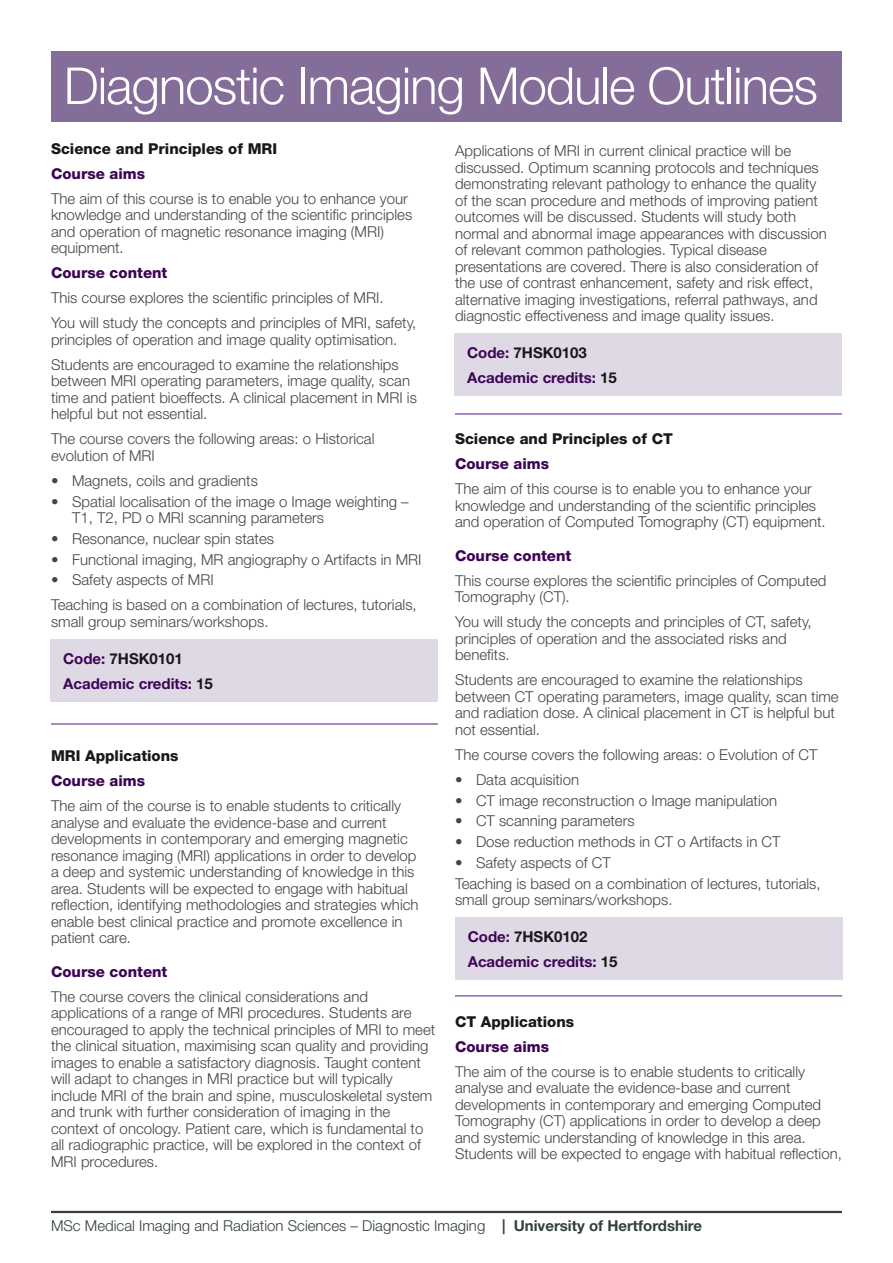
<style>
.page{position:relative;width:893px;height:1263px;background:#fff}
.page>*{position:absolute;margin:0;border:0;box-sizing:border-box;transform-origin:0 0}
.t1{font:300 51px "Helvetica Neue";letter-spacing:-.02em;color:#fff}
.t2{font:300 15px/16.5px "Helvetica Neue";color:#464445}
.t3{font:700 15px/25px "Helvetica Neue";color:#3d0456}
.t4{font:300 15px "Helvetica Neue";color:#34403f}
.t5{font:800 15px "Helvetica Neue";color:#3d0456}
.t6{font:800 15px "Helvetica Neue";color:#181719}
.s1{color:#181719}
.s2{font-weight:700}
</style>
<div class="page">
<hr style="left:51px;top:1211px;width:791px;height:2px;background:#34403f">
<div style="left:51px;top:51px;width:791px;height:70px;background:#846d98"></div>
<div style="left:50px;top:640px;width:388px;height:62px;background:#dfd8e5"></div>
<div style="left:454px;top:333px;width:388px;height:62px;background:#dfd8e5"></div>
<div style="left:455px;top:917px;width:387px;height:62px;background:#dfd8e5"></div>
<hr style="left:51px;top:723px;width:387px;height:2px;background:#9160a8">
<hr style="left:455px;top:413px;width:387px;height:2px;background:#9160a8">
<hr style="left:455px;top:995px;width:387px;height:1px;background:#9160a8">
<h1 class="t1" style="left:64px;top:55px;width:756px">Diagnostic Imaging Module Outlines</h1>
<p class="t6" style="left:51px;top:140px;width:228px">Science and Principles of MRI</p>
<p class="t5" style="left:51px;top:165px;width:96px">Course aims</p>
<p class="t2" style="left:51px;top:190px;width:363px">The aim of this course is to enable you to enhance your knowledge and understanding of the scientific principles and operation of magnetic resonance imaging (MRI) equipment.</p>
<p class="t5" style="left:51px;top:264px;width:118px">Course content</p>
<p class="t2" style="left:51px;top:285px;width:367px;line-height:25px">This course explores the scientific principles of MRI.<br>You will study the concepts and principles of MRI, safety,</p>
<p class="t2" style="left:51px;top:327px;width:349px;line-height:25px">principles of operation and image quality optimisation.<br>Students are encouraged to examine the relationships</p>
<p class="t2" style="left:51px;top:372px;width:367px">between MRI operating parameters, image quality, scan time and patient bioeffects. A clinical placement in MRI is helpful but not essential.</p>
<p class="t2" style="left:51px;top:430px;width:325px">The course covers the following areas: o Historical evolution of MRI</p>
<p class="t2" style="left:51px;top:472px;width:208px">• Magnets, coils and gradients</p>
<p class="t2" style="left:72px;top:493px;width:338px;text-indent:-21px">• Spatial localisation of the image o Image weighting –<br>T1, T2, PD o MRI scanning parameters</p>
<p class="t2" style="left:51px;top:530px;width:224px">• Resonance, nuclear spin states</p>
<p class="t2" style="left:51px;top:551px;width:372px">• Functional imaging, MR angiography o Artifacts in MRI</p>
<p class="t2" style="left:51px;top:567px;width:367px;line-height:25px">• Safety aspects of MRI<br>Teaching is based on a combination of lectures, tutorials,</p>
<p class="t2" style="left:51px;top:613px;width:219px">small group seminars/workshops.</p>
<p class="t2" style="left:455px;top:142px;width:373px">Applications of MRI in current clinical practice will be discussed. Optimum scanning protocols and techniques demonstrating relevant pathology to enhance the quality of the scan procedure and methods of improving patient outcomes will be discussed. Students will study both normal and abnormal image appearances with discussion of relevant common pathologies. Typical disease presentations are covered. There is also consideration of the use of contrast enhancement, safety and risk effect, alternative imaging investigations, referral pathways, and diagnostic effectiveness and image quality issues.</p>
<p class="t3" style="left:467px;top:339px;width:151px">Code: <span class="s1">7HSK0103<br></span>Academic credits: <span class="s1">15</span></p>
<p class="t6" style="left:455px;top:430px;width:219px">Science and Principles of CT</p>
<p class="t5" style="left:455px;top:455px;width:96px">Course aims</p>
<p class="t2" style="left:455px;top:480px;width:372px">The aim of this course is to enable you to enhance your knowledge and understanding of the scientific principles and operation of Computed Tomography (CT) equipment.</p>
<p class="t5" style="left:455px;top:547px;width:118px">Course content</p>
<p class="t2" style="left:455px;top:572px;width:373px">This course explores the scientific principles of Computed<br>Tomography (CT).</p>
<p class="t2" style="left:455px;top:613px;width:358px">You will study the concepts and principles of CT, safety, principles of operation and the associated risks and benefits.</p>
<p class="t2" style="left:455px;top:671px;width:385px">Students are encouraged to examine the relationships between CT operating parameters, image quality, scan time and radiation dose. A clinical placement in CT is helpful but not essential.</p>
<p class="t2" style="left:455px;top:746px;width:364px">The course covers the following areas: o Evolution of CT</p>
<p class="t2" style="left:455px;top:771px;width:126px">• Data acquisition</p>
<p class="t2" style="left:455px;top:792px;width:324px">• CT image reconstruction o Image manipulation</p>
<p class="t2" style="left:455px;top:812px;width:181px">• CT scanning parameters</p>
<p class="t2" style="left:455px;top:833px;width:327px">• Dose reduction methods in CT o Artifacts in CT</p>
<p class="t2" style="left:455px;top:852px;width:367px;line-height:20.7px">• Safety aspects of CT<br>Teaching is based on a combination of lectures, tutorials,</p>
<p class="t2" style="left:455px;top:891px;width:219px">small group seminars/workshops.</p>
<p class="t3" style="left:63px;top:646px;width:151px">Code: <span class="s1">7HSK0101<br></span>Academic credits: <span class="s1">15</span></p>
<p class="t6" style="left:51px;top:747px;width:129px">MRI Applications</p>
<p class="t5" style="left:51px;top:772px;width:96px">Course aims</p>
<p class="t2" style="left:51px;top:797px;width:369px">The aim of the course is to enable students to critically analyse and evaluate the evidence-base and current developments in contemporary and emerging magnetic resonance imaging (MRI) applications in order to develop a deep and systemic understanding of knowledge in this area. Students will be expected to engage with habitual reflection, identifying methodologies and strategies which enable best clinical practice and promote excellence in patient care.</p>
<p class="t5" style="left:51px;top:962px;width:118px">Course content</p>
<p class="t2" style="left:51px;top:987px;width:386px">The course covers the clinical considerations and applications of a range of MRI procedures. Students are encouraged to apply the technical principles of MRI to meet the clinical situation, maximising scan quality and providing images to enable a satisfactory diagnosis. Taught content will adapt to changes in MRI practice but will typically include MRI of the brain and spine, musculoskeletal system and trunk with further consideration of imaging in the context of oncology. Patient care, which is fundamental to all radiographic practice, will be explored in the context of MRI procedures.</p>
<p class="t3" style="left:468px;top:923px;width:151px">Code: <span class="s1">7HSK0102<br></span>Academic credits: <span class="s1">15</span></p>
<p class="t6" style="left:455px;top:1012px;width:121px">CT Applications</p>
<p class="t5" style="left:455px;top:1037px;width:96px">Course aims</p>
<p class="t2" style="left:455px;top:1063px;width:388px">The aim of the course is to enable students to critically analyse and evaluate the evidence-base and current developments in contemporary and emerging Computed Tomography (CT) applications in order to develop a deep and systemic understanding of knowledge in this area.<br>Students will be expected to engage with habitual reflection,</p>
<p class="t4" style="left:51px;top:1216px;width:652px">MSc Medical Imaging and Radiation Sciences – Diagnostic Imaging <span class="s2">| University of Hertfordshire</span></p>
</div>
